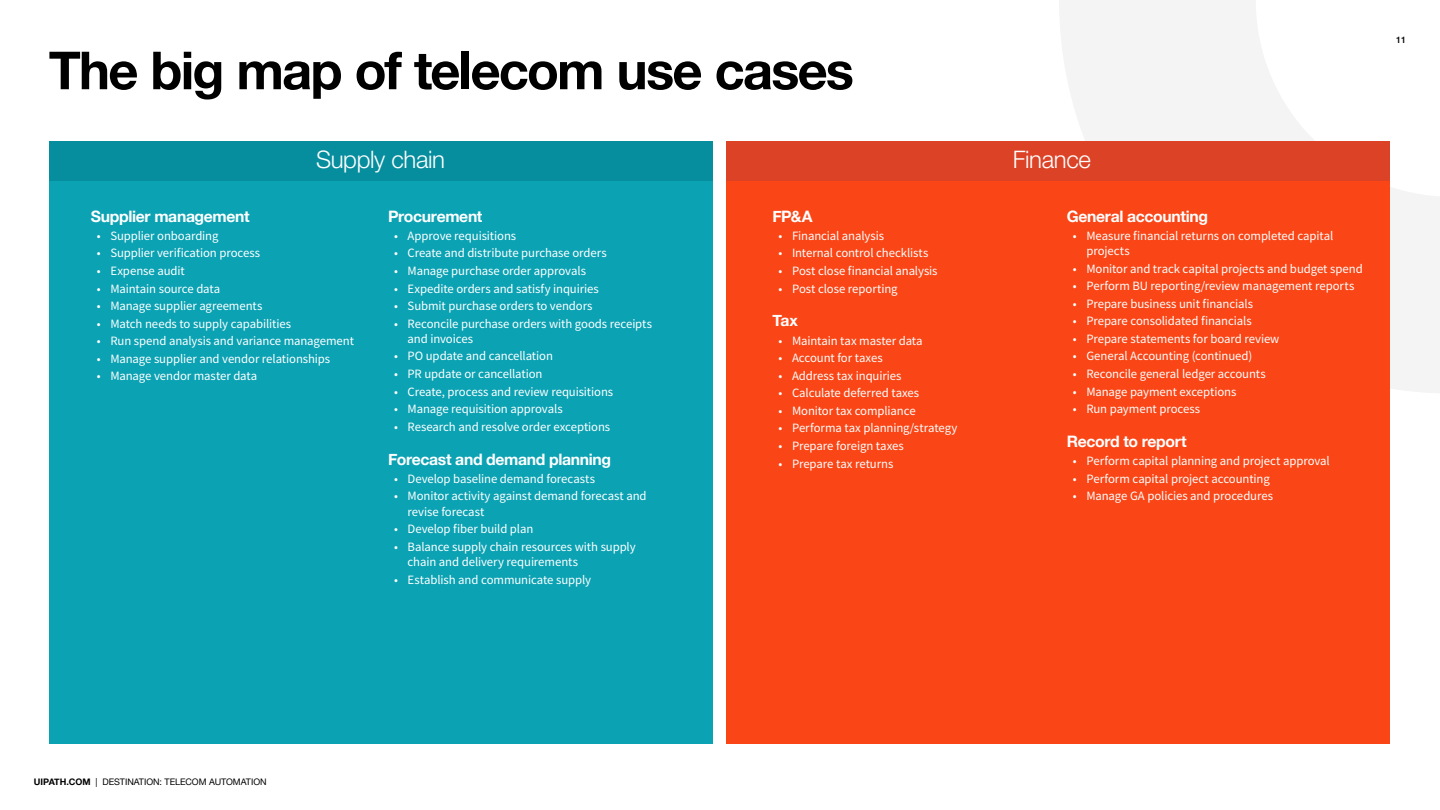
<style>
.page{position:relative;width:1440px;height:810px;background:#fff}
.page>*{position:absolute;margin:0;border:0;box-sizing:border-box;transform-origin:0 0}
.t1{font:700 52.5px "Helvetica Neue LT Pro";letter-spacing:-.035em;color:#000}
.t2{font:300 24px "Helvetica Neue LT Pro";letter-spacing:-.015em;color:#fff}
.t3{font:700 15.75px "Helvetica Neue";letter-spacing:-.02em;color:#fff}
.t4{font:12.75px/15.3px "Source Sans Pro";letter-spacing:-.01em;color:#fff}
.t5{font:9px "Helvetica Neue";letter-spacing:-.005em;color:#000}
.t6{font:500 9px "Helvetica Neue";color:#000}
.s1{font-weight:700}
</style>
<div class="page">
<svg style="left:1059px;top:0;width:381px;height:393px;fill:#f4f4f4"></svg>
<div style="left:49px;top:141px;width:663px;height:603px;background:#0ba2b3"></div>
<div style="left:726px;top:141px;width:664px;height:603px;background:#fa4616"></div>
<div style="left:49px;top:141px;width:663px;height:40px;background:#078e9e"></div>
<div style="left:726px;top:141px;width:664px;height:40px;background:#dc4226"></div>
<h1 class="t1" style="left:49px;top:38px;width:807px">The big map of telecom use cases</h1>
<h2 class="t2" style="left:316px;top:145px;width:130px">Supply chain</h2>
<h2 class="t2" style="left:1013px;top:145px;width:80px">Finance</h2>
<p class="t3" style="left:91px;top:204px;width:160px">Supplier management</p>
<p class="t4" style="left:97px;top:228px;width:123px">• Supplier onboarding</p>
<p class="t4" style="left:97px;top:245px;width:165px">• Supplier verification process</p>
<p class="t4" style="left:97px;top:263px;width:89px">• Expense audit</p>
<p class="t4" style="left:97px;top:281px;width:125px">• Maintain source data</p>
<p class="t4" style="left:97px;top:298px;width:167px">• Manage supplier agreements</p>
<p class="t4" style="left:97px;top:316px;width:196px">• Match needs to supply capabilities</p>
<p class="t4" style="left:97px;top:333px;width:259px">• Run spend analysis and variance management</p>
<p class="t4" style="left:97px;top:351px;width:235px">• Manage supplier and vendor relationships</p>
<p class="t4" style="left:97px;top:368px;width:162px">• Manage vendor master data</p>
<p class="t3" style="left:388px;top:204px;width:96px">Procurement</p>
<p class="t4" style="left:394px;top:228px;width:124px">• Approve requisitions</p>
<p class="t4" style="left:394px;top:245px;width:214px">• Create and distribute purchase orders</p>
<p class="t4" style="left:394px;top:263px;width:193px">• Manage purchase order approvals</p>
<p class="t4" style="left:394px;top:281px;width:206px">• Expedite orders and satisfy inquiries</p>
<p class="t4" style="left:394px;top:298px;width:200px">• Submit purchase orders to vendors</p>
<p class="t4" style="left:408px;top:316px;width:246px;text-indent:-14px">• Reconcile purchase orders with goods receipts and invoices</p>
<p class="t4" style="left:394px;top:349px;width:160px">• PO update and cancellation</p>
<p class="t4" style="left:394px;top:366px;width:150px">• PR update or cancellation</p>
<p class="t4" style="left:394px;top:384px;width:221px">• Create, process and review requisitions</p>
<p class="t4" style="left:394px;top:401px;width:170px">• Manage requisition approvals</p>
<p class="t4" style="left:394px;top:419px;width:218px">• Research and resolve order exceptions</p>
<p class="t3" style="left:388px;top:447px;width:225px">Forecast and demand planning</p>
<p class="t4" style="left:394px;top:471px;width:203px">• Develop baseline demand forecasts</p>
<p class="t4" style="left:408px;top:488px;width:241px;text-indent:-14px">• Monitor activity against demand forecast and revise forecast</p>
<p class="t4" style="left:394px;top:521px;width:141px">• Develop fiber build plan</p>
<p class="t4" style="left:408px;top:539px;width:230px;text-indent:-14px">• Balance supply chain resources with supply chain and delivery requirements</p>
<p class="t4" style="left:394px;top:572px;width:199px">• Establish and communicate supply</p>
<p class="t3" style="left:772px;top:204px;width:42px">FP&amp;A</p>
<p class="t4" style="left:778px;top:228px;width:107px">• Financial analysis</p>
<p class="t4" style="left:778px;top:245px;width:151px">• Internal control checklists</p>
<p class="t4" style="left:778px;top:263px;width:161px">• Post close financial analysis</p>
<p class="t4" style="left:778px;top:281px;width:121px">• Post close reporting</p>
<p class="t3" style="left:772px;top:308px;width:27px">Tax</p>
<p class="t4" style="left:778px;top:333px;width:146px">• Maintain tax master data</p>
<p class="t4" style="left:778px;top:350px;width:106px">• Account for taxes</p>
<p class="t4" style="left:778px;top:368px;width:125px">• Address tax inquiries</p>
<p class="t4" style="left:778px;top:385px;width:142px">• Calculate deferred taxes</p>
<p class="t4" style="left:778px;top:403px;width:139px">• Monitor tax compliance</p>
<p class="t4" style="left:778px;top:421px;width:181px">• Performa tax planning/strategy</p>
<p class="t4" style="left:778px;top:438px;width:127px">• Prepare foreign taxes</p>
<p class="t4" style="left:778px;top:456px;width:116px">• Prepare tax returns</p>
<p class="t3" style="left:1067px;top:204px;width:143px">General accounting</p>
<p class="t4" style="left:1086px;top:228px;width:249px;text-indent:-14px">• Measure financial returns on completed capital projects</p>
<p class="t4" style="left:1073px;top:261px;width:291px">• Monitor and track capital projects and budget spend</p>
<p class="t4" style="left:1073px;top:278px;width:283px">• Perform BU reporting/review management reports</p>
<p class="t4" style="left:1073px;top:296px;width:182px">• Prepare business unit financials</p>
<p class="t4" style="left:1073px;top:313px;width:180px">• Prepare consolidated financials</p>
<p class="t4" style="left:1073px;top:331px;width:208px">• Prepare statements for board review</p>
<p class="t4" style="left:1073px;top:349px;width:181px">• General Accounting (continued)</p>
<p class="t4" style="left:1073px;top:366px;width:194px">• Reconcile general ledger accounts</p>
<p class="t4" style="left:1073px;top:384px;width:165px">• Manage payment exceptions</p>
<p class="t4" style="left:1073px;top:401px;width:129px">• Run payment process</p>
<p class="t3" style="left:1067px;top:429px;width:121px">Record to report</p>
<p class="t4" style="left:1073px;top:453px;width:258px">• Perform capital planning and project approval</p>
<p class="t4" style="left:1073px;top:471px;width:198px">• Perform capital project accounting</p>
<p class="t4" style="left:1073px;top:488px;width:202px">• Manage GA policies and procedures</p>
<p class="t6" style="left:1396px;top:33px;width:12px">11</p>
<p class="t5" style="left:34px;top:775px;width:234px"><span class="s1">UIPATH.COM</span> | DESTINATION: TELECOM AUTOMATION</p>
</div>
